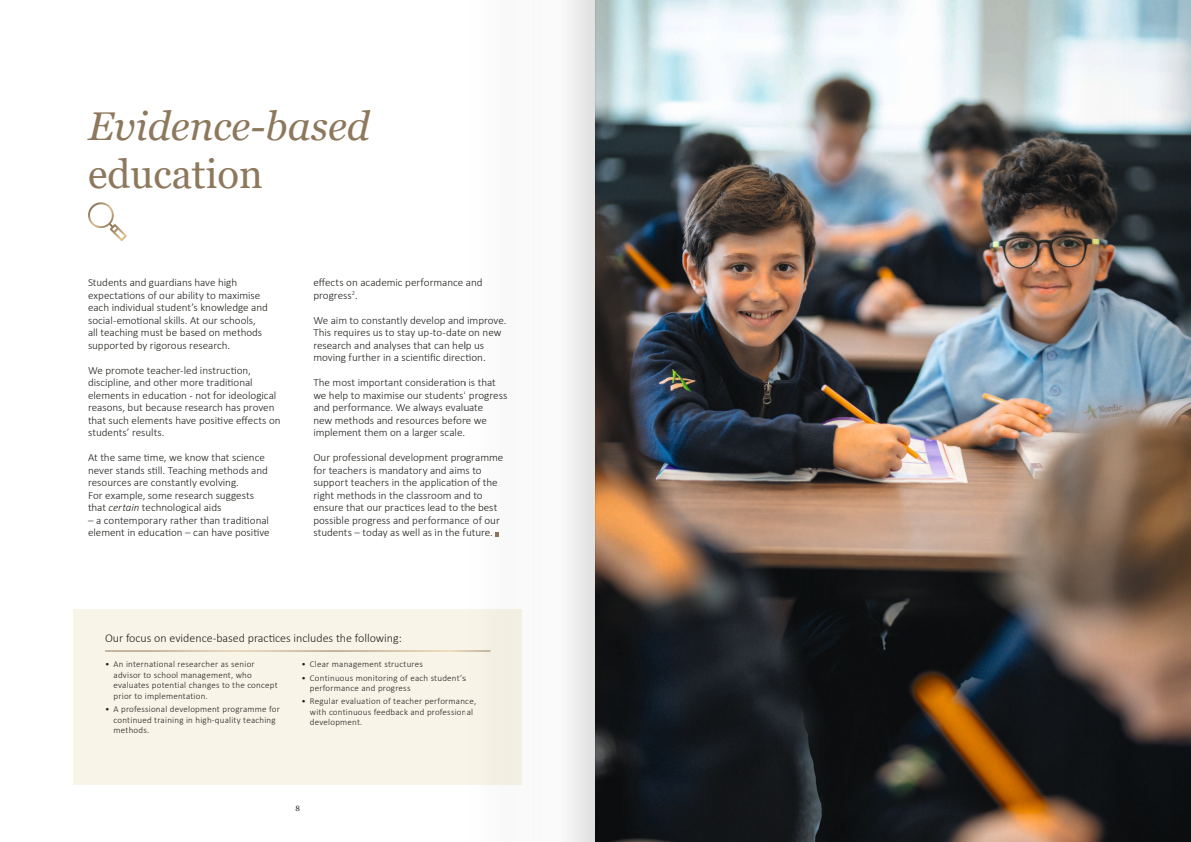
<style>
.page{position:relative;width:1191px;height:842px;background:#fff}
.page>*{position:absolute;margin:0;border:0;box-sizing:border-box;transform-origin:0 0}
.Rubrik_1{font:italic 40.1px "Georgia";color:#8d785d}
.Rubrik_1-2{font:40.1px "Georgia";color:#8d785d}
.Faktaruta_rubrik{font:300 12px "Calibri";color:#21201c}
.Brödtext{font:300 11px/12.5px "Calibri";letter-spacing:-.005em;color:#21201c}
.t1{font:300 9px/10.5px "Calibri";letter-spacing:.025em;color:#21201c}
.t2{font:7.6px "Georgia";color:#21201c}
.s1{font-style:italic}
</style>
<div class="page">
<img style="left:595px;top:0;width:467px;height:842px">
<div style="left:74px;top:609px;width:448px;height:176px;background:#f9f4e8"></div>
<hr style="left:105px;top:651px;width:385px;height:1px;background:#fff">
<svg style="left:88px;top:202px;width:39px;height:39px"></svg>
<img style="left:1062px;top:0;width:129px;height:842px">
<svg style="left:466px;top:0;width:129px;height:842px"></svg>
<p class="Rubrik_1" style="left:88px;top:101px;width:283px">Evidence-based</p>
<p class="Rubrik_1-2" style="left:88px;top:150px;width:176px">education</p>
<p class="Brödtext" style="left:88px;top:276px;width:181px">Students and guardians have high expectations of our ability to maximise each individual student’s knowledge and social-emotional skills. At our schools, all teaching must be based on methods supported by rigorous research.</p>
<p class="Brödtext" style="left:88px;top:364px;width:194px">We promote teacher-led instruction, discipline, and other more traditional elements in education - not for ideological reasons, but because research has proven that such elements have positive effects on students’ results.</p>
<p class="Brödtext" style="left:88px;top:451px;width:181px">At the same time, we know that science never stands still. Teaching methods and resources are constantly evolving.</p>
<p class="Brödtext" style="left:88px;top:489px;width:168px">For example, some research suggests</p>
<p class="Brödtext" style="left:88px;top:501px;width:135px">that <span class="s1">certain</span> technological aids</p>
<p class="Brödtext" style="left:88px;top:514px;width:183px">– a contemporary rather than traditional element in education – can have positive</p>
<p class="Brödtext" style="left:313px;top:276px;width:171px">effects on academic performance and progress<sup>2</sup>.</p>
<p class="Brödtext" style="left:313px;top:314px;width:195px">We aim to constantly develop and improve.<br>This requires us to stay up-to-date on new research and analyses that can help us moving further in a scientific direction.</p>
<p class="Brödtext" style="left:313px;top:376px;width:195px">The most important consideration is that we help to maximise our students’ progress and performance. We always evaluate<br>new methods and resources before we implement them on a larger scale.</p>
<p class="Brödtext" style="left:313px;top:451px;width:191px">Our professional development programme for teachers is mandatory and aims to support teachers in the application of the right methods in the classroom and to ensure that our practices lead to the best possible progress and performance of our students – today as well as in the future.</p>
<p class="Faktaruta_rubrik" style="left:105px;top:630px;width:298px">Our focus on evidence-based practices includes the following:</p>
<p class="t1" style="left:114px;top:659px;width:166px;text-indent:-9px">• An international researcher as senior advisor to school management, who evaluates potential changes to the concept prior to implementation.</p>
<p class="t1" style="left:114px;top:704px;width:168px;text-indent:-9px">• A professional development programme for continued training in high-quality teaching methods.</p>
<p class="t1" style="left:301px;top:659px;width:123px">• Clear management structures</p>
<p class="t1" style="left:310px;top:672px;width:157px;text-indent:-9px">• Continuous monitoring of each student’s performance and progress</p>
<p class="t1" style="left:310px;top:696px;width:168px;text-indent:-9px">• Regular evaluation of teacher performance, with continuous feedback and professional development.</p>
<p class="t2" style="left:295px;top:804px;width:6px">8</p>
</div>
